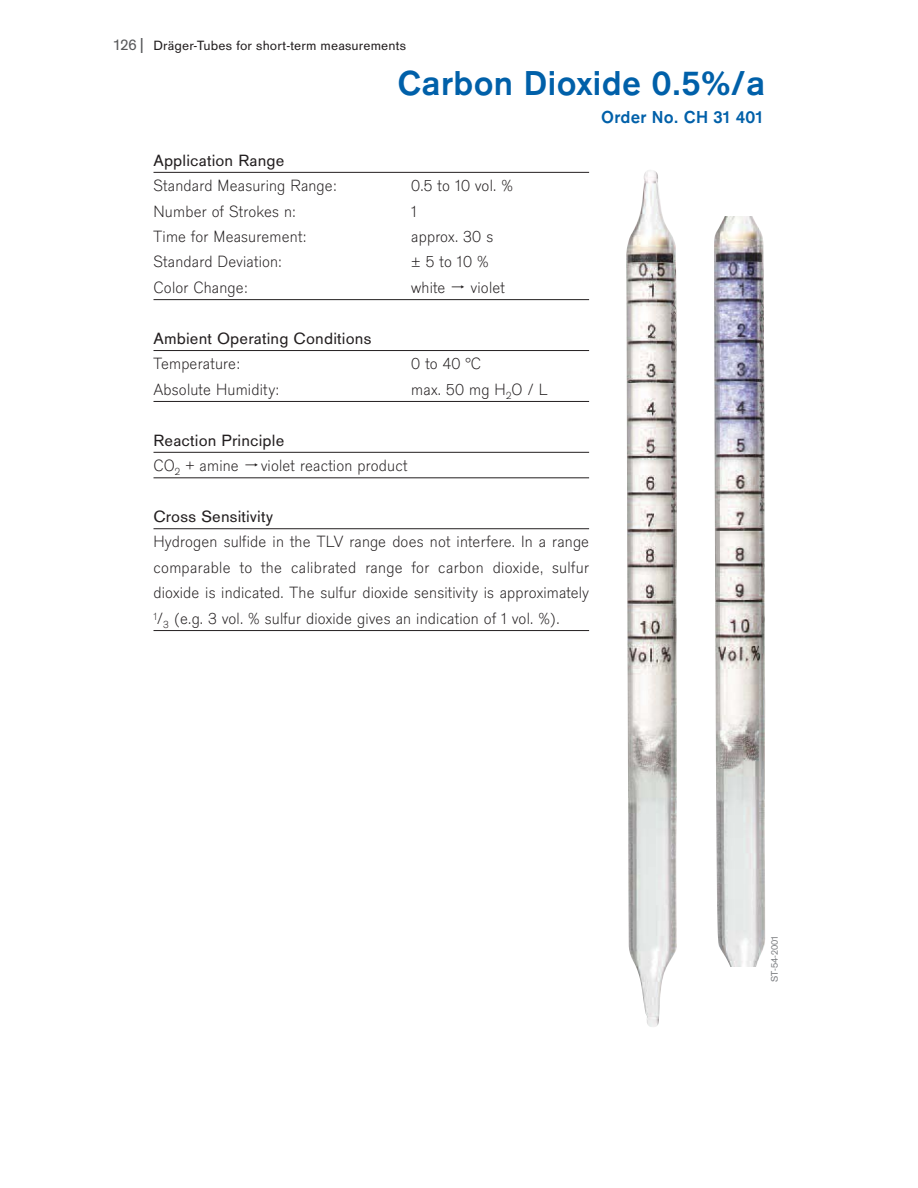
<style>
.page{position:relative;width:918px;height:1188px;background:#fff}
.page>*{position:absolute;margin:0;border:0;box-sizing:border-box;transform-origin:0 0}
.t1{font:700 35.85px "Draeger San";letter-spacing:.01em;color:#0060a9}
.t2{font:700 18px "Draeger San";letter-spacing:.01em;color:#0060a9}
.t3{font:300 16.95px/25.5px "Draeger San";letter-spacing:.01em;color:#231f20;text-align:justify}
.t4{font:16.95px/25.5px "Draeger San";letter-spacing:.01em;color:#231f20}
.t5{font:13.95px "Draeger San";letter-spacing:.01em;color:#231f20}
.t6{font:10.05px "Draeger San";color:#808285}
.s1{font-size:15.9px;color:#58595b}
.s2{font-size:18px;color:#58595b}
.s3{font-weight:300}
</style>
<div class="page">
<hr style="left:154px;top:172px;width:435px;height:1px;background:#231f20">
<hr style="left:154px;top:299px;width:435px;height:1px;background:#231f20">
<hr style="left:154px;top:350px;width:435px;height:1px;background:#231f20">
<hr style="left:154px;top:401px;width:435px;height:1px;background:#231f20">
<hr style="left:154px;top:452px;width:435px;height:1px;background:#231f20">
<hr style="left:154px;top:478px;width:435px;height:1px;background:#231f20">
<hr style="left:154px;top:528px;width:435px;height:1px;background:#231f20">
<hr style="left:154px;top:630px;width:435px;height:1px;background:#231f20">
<img style="left:626px;top:170px;width:51px;height:857px">
<img style="left:714px;top:216px;width:51px;height:751px">
<p class="t5" style="left:114px;top:40px;width:294px"><span class="s1">126</span><span class="s2">|</span> Dräger-Tubes for short-term measurements</p>
<h1 class="t1" style="left:397px;top:62px;width:369px">Carbon Dioxide 0.5%/a</h1>
<p class="t2" style="left:601px;top:106px;width:163px">Order No. CH 31 401</p>
<p class="t4" style="left:154px;top:149px;width:133px">Application Range</p>
<p class="t3" style="left:154px;top:175px;width:185px">Standard Measuring Range:</p>
<p class="t3" style="left:411px;top:175px;width:103px">0.5 to 10 vol. %</p>
<p class="t3" style="left:154px;top:200px;width:144px">Number of Strokes n:</p>
<p class="t3" style="left:411px;top:200px;width:7px">1</p>
<p class="t3" style="left:154px;top:226px;width:154px">Time for Measurement:</p>
<p class="t3" style="left:411px;top:226px;width:83px">approx. 30 s</p>
<p class="t3" style="left:154px;top:251px;width:130px">Standard Deviation:</p>
<p class="t3" style="left:411px;top:251px;width:79px">± 5 to 10 %</p>
<p class="t3" style="left:154px;top:277px;width:96px">Color Change:</p>
<p class="t3" style="left:411px;top:277px;width:36px">white</p>
<p class="t3" style="left:471px;top:277px;width:36px">violet</p>
<p class="t4" style="left:154px;top:327px;width:219px">Ambient Operating Conditions</p>
<p class="t3" style="left:154px;top:353px;width:88px">Temperature:</p>
<p class="t3" style="left:411px;top:353px;width:71px">0 to 40 °C</p>
<p class="t3" style="left:154px;top:378px;width:127px">Absolute Humidity:</p>
<p class="t3" style="left:411px;top:378px;width:138px">max. 50 mg H<sub>2</sub>O / L</p>
<p class="t4" style="left:154px;top:429px;width:132px">Reaction Principle<br><span class="s3">CO</span><sub>2</sub> <span class="s3">+ amine</span></p>
<p class="t3" style="left:261px;top:455px;width:148px">violet reaction product</p>
<p class="t4" style="left:154px;top:505px;width:121px">Cross Sensitivity</p>
<p class="t3" style="left:154px;top:531px;width:437px">Hydrogen sulfide in the TLV range does not interfere. In a range comparable to the calibrated range for carbon dioxide, sulfur dioxide is indicated. The sulfur dioxide sensitivity is approximately <sup>1</sup>/<sub>3</sub> (e.g. 3 vol. % sulfur dioxide gives an indication of 1 vol. %).</p>
<p class="t6" style="left:770px;top:982px;width:48px;rotate:-90deg">ST-54-2001</p>
</div>
